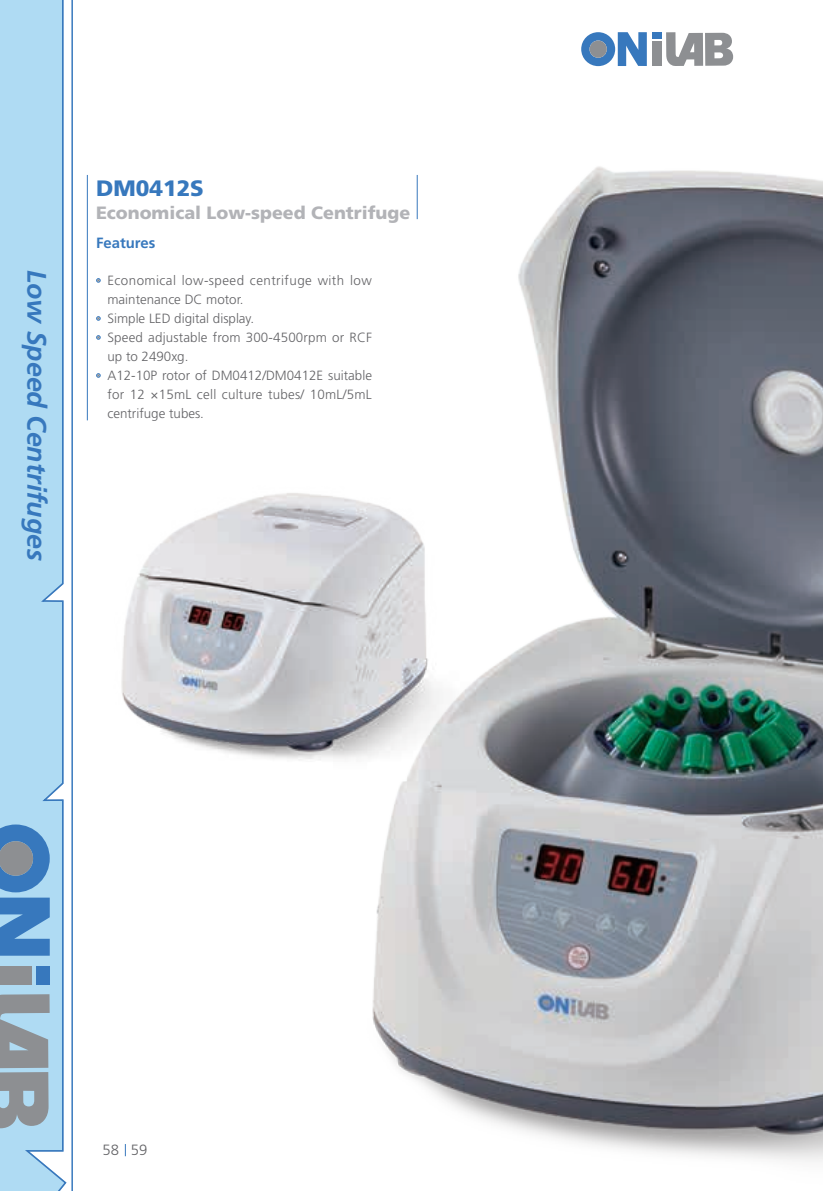
<style>
.page{position:relative;width:823px;height:1191px;background:#fff}
.page>*{position:absolute;margin:0;border:0;box-sizing:border-box;transform-origin:0 0}
.t1{font:italic 700 26.8px "Frutiger LT Std";color:#3778bd}
.t2{font:900 22.2px "Frutiger LT Std";color:#3778bd}
.t3{font:900 17.8px "Frutiger LT Std";color:#b2b3b7}
.t4{font:700 14.8px "Frutiger LT Std";color:#3778bd}
.t5{font:300 14.8px "Frutiger LT Std";color:#636366}
.t6{font:300 13.4px/19px "Frutiger LT Std";color:#636366}
</style>
<div class="page">
<img style="left:86px;top:56px;width:736px;height:1106px">
<hr style="left:71px;top:0;width:2px;height:1191px;background:#3778bd">
<svg style="left:125px;top:1144px;width:1px;height:12px"></svg>
<svg style="left:581px;top:32px;width:65px;height:34px"></svg>
<div style="left:651px;top:41px;width:10px;height:25px;background:#8d8f92"></div>
<div style="left:651px;top:33px;width:10px;height:6px;background:#3778bd"></div>
<svg style="left:665px;top:32px;width:67px;height:34px"></svg>
<svg style="left:0;top:0;width:67px;height:1191px;background:#a2c9e2"></svg>
<img style="left:0;top:429px;width:545px;height:371px">
<svg style="left:96px;top:278px;width:5px;height:5px"></svg>
<svg style="left:96px;top:316px;width:5px;height:5px"></svg>
<svg style="left:96px;top:335px;width:5px;height:5px"></svg>
<svg style="left:96px;top:373px;width:5px;height:5px"></svg>
<hr style="left:87px;top:175px;width:1px;height:245px;background:#3778bd">
<hr style="left:416px;top:175px;width:1px;height:44px;background:#3778bd">
<h1 class="t1" style="left:53px;top:270px;width:293px;rotate:90deg">Low Speed Centrifuges</h1>
<h2 class="t2" style="left:96px;top:175px;width:109px">DM0412S</h2>
<h3 class="t3" style="left:96px;top:202px;width:315px">Economical Low-speed Centrifuge</h3>
<p class="t4" style="left:96px;top:234px;width:61px">Features</p>
<p class="t6" style="left:107px;top:271px;width:266px">Economical low-speed centrifuge with low maintenance DC motor.<br>Simple LED digital display.<br>Speed adjustable from 300-4500rpm or RCF up to 2490xg.<br>A12-10P rotor of DM0412/DM0412E suitable for 12 ×15mL cell culture tubes/ 10mL/5mL centrifuge tubes.</p>
<p class="t5" style="left:103px;top:1141px;width:46px">58 59</p>
</div>
